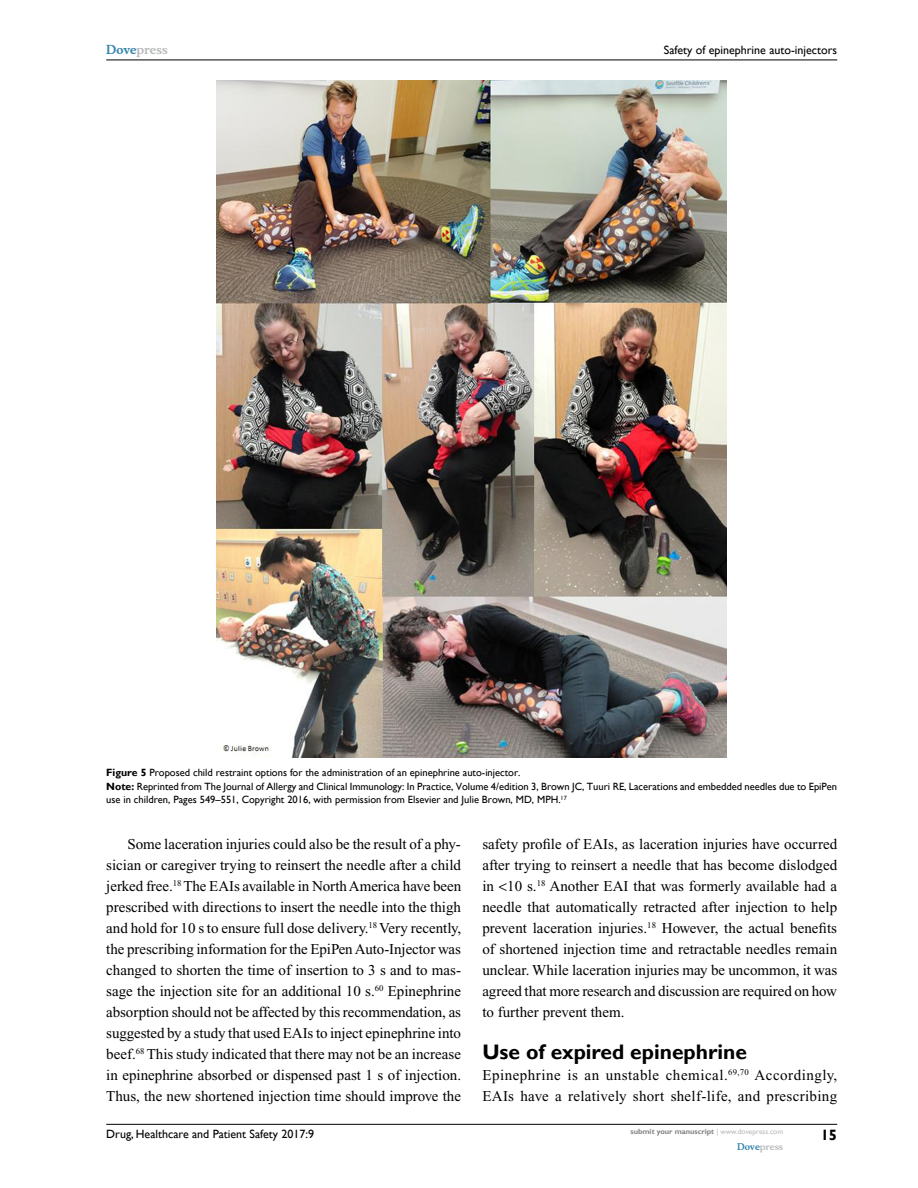
<style>
.page{position:relative;width:918px;height:1188px;background:#fff}
.page>*{position:absolute;margin:0;border:0;box-sizing:border-box;transform-origin:0 0}
.t1{font:700 21px "Gill Sans";color:#000}
.t2{font:15px/21px "Times New Roman";color:#000;text-align:justify}
.t3{font:15px/21px "Times New Roman";letter-spacing:.02em;color:#000}
.t4{font:700 15px "Gill Sans";color:#000}
.t5{font:12px "Gill Sans";color:#000}
.t6{font:700 12px "Musee";color:#b8babc}
.t7{font:10.5px/13.5px "Gill Sans";color:#000}
.t8{font:700 9px "Musee";color:#b8babc}
.t9{font:700 7.5px "Gill Sans";color:#808285}
.s1{color:#3785ad}
.s2{font-weight:700}
.s3{font-weight:400;color:#b8babc}
</style>
<div class="page">
<hr style="left:106px;top:1124px;width:731px;height:1px;background:#000">
<hr style="left:106px;top:60px;width:731px;height:1px;background:#000">
<img style="left:217px;top:81px;width:510px;height:676px">
<p class="t6" style="left:106px;top:43px;width:63px"><span class="s1">Dove</span>press</p>
<p class="t5" style="left:664px;top:43px;width:175px">Safety of epinephrine auto-injectors</p>
<p class="t7" style="left:106px;top:766px;width:732px"><span class="s2">Figure 5</span> Proposed child restraint options for the administration of an epinephrine auto-injector.<br><span class="s2">Note:</span> Reprinted from The Journal of Allergy and Clinical Immunology: In Practice, Volume 4/edition 3, Brown JC, Tuuri RE, Lacerations and embedded needles due to EpiPen use in children, Pages 549–551, Copyright 2016, with permission from Elsevier and Julie Brown, MD, MPH.<sup>17</sup></p>
<p class="t2" style="left:106px;top:833px;width:356px;text-indent:21px">Some laceration injuries could also be the result of a phy&shy;sician or caregiver trying to reinsert the needle after a child jerked free.<sup>18</sup> The EAIs available in North America have been prescribed with directions to insert the needle into the thigh and hold for 10 s to ensure full dose delivery.<sup>18</sup> Very recently, the prescribing information for the EpiPen Auto-Injector was changed to shorten the time of insertion to 3 s and to mas&shy;sage the injection site for an additional 10 s.<sup>60</sup> Epinephrine absorption should not be affected by this recommendation, as suggested by a study that used EAIs to inject epinephrine into beef.<sup>68</sup> This study indicated that there may not be an increase in epinephrine absorbed or dispensed past 1 s of injection.<br>Thus, the new shortened injection time should improve the</p>
<p class="t2" style="left:482px;top:833px;width:356px">safety profile of EAIs, as laceration injuries have occurred after trying to reinsert a needle that has become dislodged in 10 s.<sup>18</sup> Another EAI that was formerly available had a needle that automatically retracted after injection to help prevent laceration injuries.<sup>18</sup> However, the actual benefits of shortened injection time and retractable needles remain unclear. While laceration injuries may be uncommon, it was agreed that more research and discussion are required on how to further prevent them.</p>
<h1 class="t1" style="left:482px;top:1039px;width:266px">Use of expired epinephrine</h1>
<p class="t3" style="left:482px;top:1064px;width:356px">Epinephrine is an unstable chemical.<sup>69,70</sup> Accordingly,<br>EAIs have a relatively short shelf-life, and prescribing</p>
<p class="t5" style="left:106px;top:1127px;width:209px">Drug, Healthcare and Patient Safety 2017:9</p>
<p class="t9" style="left:631px;top:1127px;width:154px">submit your manuscript <span class="s3">| www.dovepress.com</span></p>
<p class="t8" style="left:737px;top:1141px;width:48px"><span class="s1">Dove</span>press</p>
<p class="t4" style="left:821px;top:1126px;width:18px">15</p>
</div>
